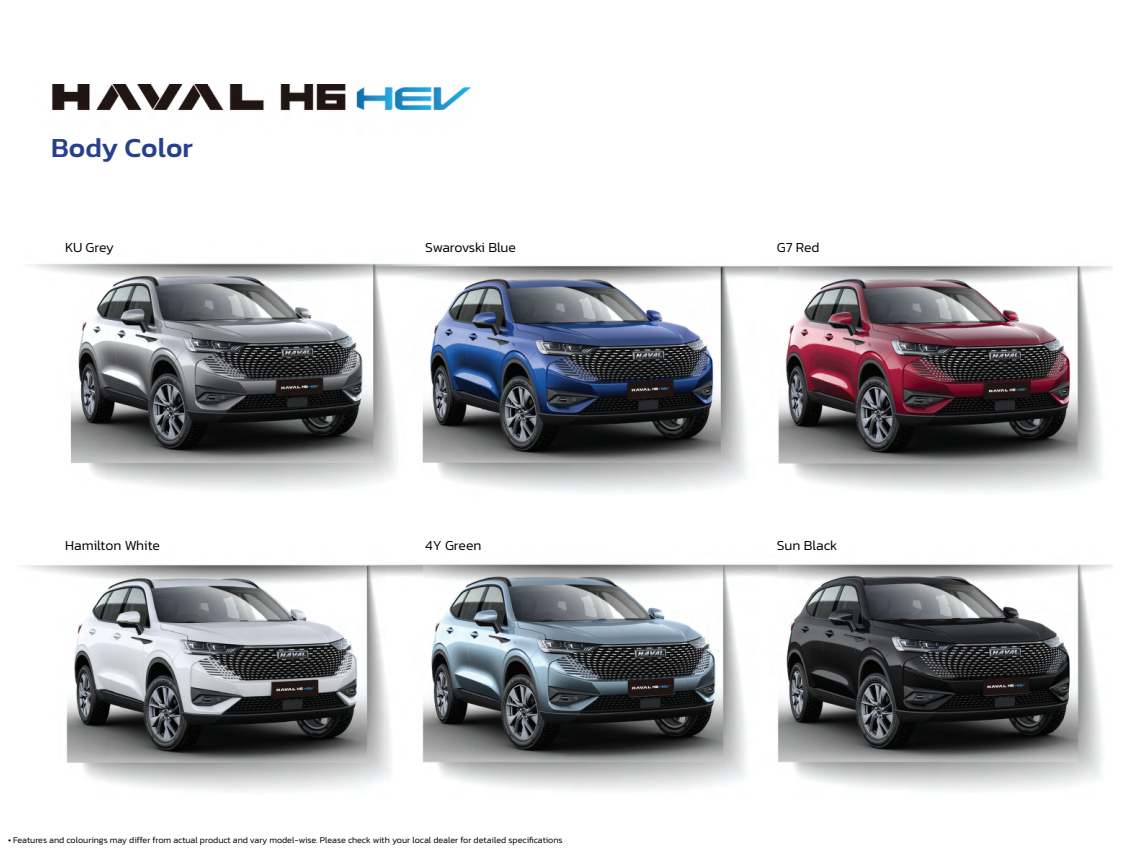
<style>
.page{position:relative;width:1134px;height:851px;background:#fff}
.page>*{position:absolute;margin:0;border:0;box-sizing:border-box;transform-origin:0 0}
.t1{font:500 28px "Kanit";color:#27408e}
.t2{font:300 14px "Kanit";color:#000}
.t3{font:300 14px "Kanit";letter-spacing:-.025em;color:#000}
.t4{font:300 9px "Kanit";color:#000}
</style>
<div class="page">
<img style="left:22px;top:85px;width:1091px;height:706px">
<h1 class="t1" style="left:51px;top:126px;width:144px">Body Color</h1>
<h2 class="t2" style="left:65px;top:237px;width:50px">KU Grey</h2>
<h2 class="t3" style="left:425px;top:237px;width:92px">Swarovski Blue</h2>
<h2 class="t2" style="left:777px;top:237px;width:44px">G7 Red</h2>
<h2 class="t2" style="left:65px;top:535px;width:96px">Hamilton White</h2>
<h2 class="t2" style="left:425px;top:535px;width:58px">4Y Green</h2>
<h2 class="t2" style="left:777px;top:535px;width:62px">Sun Black</h2>
<p class="t4" style="left:8px;top:833px;width:556px">• Features and colourings may differ from actual product and vary model-wise. Please check with your local dealer for detailed specifications</p>
</div>
